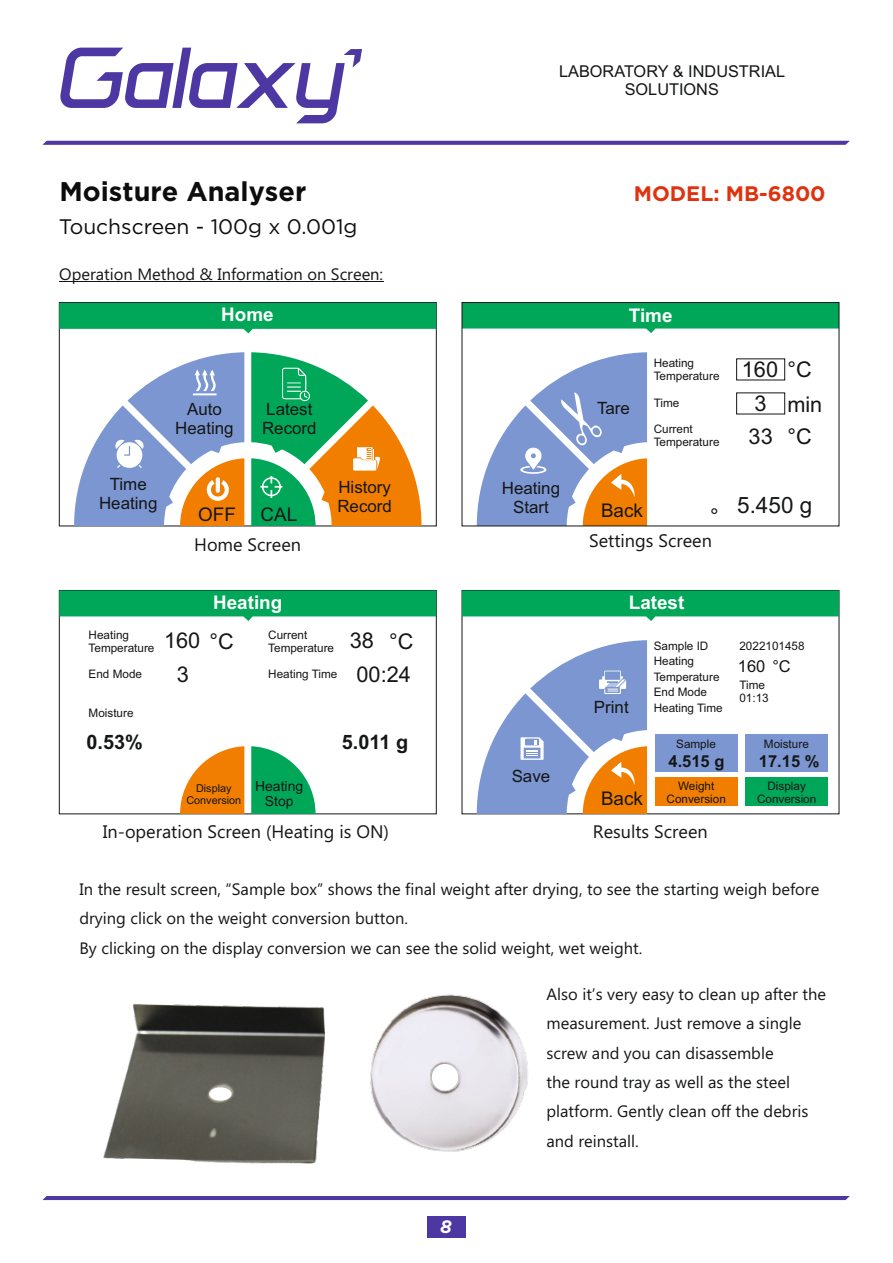
<style>
.page{position:relative;width:893px;height:1263px;background:#fff}
.page>*{position:absolute;margin:0;border:0;box-sizing:border-box;transform-origin:0 0}
.t1{font:700 27px "Gotham";color:#0c0d0c}
.t2{font:22.5px "Arial";color:#151616}
.t3{font:21.75px/35.1px "Arial";color:#151616}
.t4{font:21px "Gotham";color:#0c0d0c}
.t5{font:700 21px "Gotham";color:#e1320f}
.t6{font:700 19.8px "Arial";color:#151616}
.t7{font:700 18.9px "Arial";color:#fff}
.t8{font:18.9px "Arial";color:#151616}
.t9{font:18.15px "Ebrima";color:#151616}
.t10{font:italic 700 18px "Gotham";color:#fff}
.t11{font:16.95px/18.9px "Arial";color:#151616;text-align:center}
.t12{font:16.5px/29.2px "Ebrima";color:#151616}
.t13{font:700 16.5px "Arial";color:#151616}
.t14{font:16.5px "Arial";color:#151616}
.t15{font:16.35px/18.1px "Arial";color:#151616;text-align:center}
.t16{font:13.95px/15.6px "Arial";color:#151616;text-align:center}
.t17{font:11.7px/13px "Arial";color:#151616}
.t18{font:10.8px/12.1px "Arial";color:#151616;text-align:center}
</style>
<div class="page">
<svg style="left:60px;top:48px;width:302px;height:75px"></svg>
<svg style="left:42px;top:141px;width:808px;height:4px;background:#5641a7"></svg>
<hr style="left:42px;top:1196px;width:808px;height:4px;background:#4e38a3">
<svg style="left:59px;top:303px;width:377px;height:30px;background:#22b26f"></svg>
<svg style="left:74px;top:352px;width:170px;height:174px"></svg>
<svg style="left:251px;top:352px;width:171px;height:174px"></svg>
<svg style="left:464px;top:304px;width:373px;height:29px;background:#26b472"></svg>
<div style="left:736px;top:358px;width:49px;height:22px;border:1px solid #151616"></div>
<div style="left:736px;top:392px;width:49px;height:22px;border:1px solid #151616"></div>
<svg style="left:477px;top:352px;width:170px;height:172px"></svg>
<div style="left:462px;top:302px;width:377px;height:224px;border:1px solid #151616"></div>
<svg style="left:251px;top:746px;width:65px;height:68px"></svg>
<svg style="left:180px;top:746px;width:64px;height:68px"></svg>
<svg style="left:59px;top:590px;width:377px;height:31px;background:#25b16f"></svg>
<svg style="left:462px;top:590px;width:377px;height:31px;background:#25b16f"></svg>
<div style="left:655px;top:734px;width:83px;height:38px;background:#7b96d1"></div>
<div style="left:745px;top:734px;width:83px;height:38px;background:#7b96d1"></div>
<div style="left:655px;top:778px;width:83px;height:28px;background:#f27e00"></div>
<div style="left:745px;top:778px;width:83px;height:28px;background:#00a759"></div>
<svg style="left:477px;top:640px;width:170px;height:174px"></svg>
<hr style="left:59px;top:281px;width:324px;height:1px;background:#151616">
<img style="left:103px;top:1003px;width:222px;height:161px">
<img style="left:370px;top:994px;width:158px;height:158px">
<div style="left:432px;top:1064px;width:26px;height:26px;background:#fff;border-radius:50%"></div>
<div style="left:209px;top:1087px;width:23px;height:13px;background:#fff;border-radius:50%"></div>
<div style="left:427px;top:1216px;width:38px;height:22px;background:#4d37a2"></div>
<p class="t15" style="left:559px;top:64px;width:228px">LABORATORY &amp; INDUSTRIAL<br>SOLUTIONS</p>
<h1 class="t1" style="left:59px;top:181px;width:248px">Moisture Analyser</h1>
<p class="t5" style="left:634px;top:186px;width:193px">MODEL: MB-6800</p>
<p class="t4" style="left:59px;top:218px;width:300px">Touchscreen - 100g x 0.001g</p>
<p class="t12" style="left:59px;top:261px;width:325px">Operation Method &amp; Information on Screen:</p>
<p class="t7" style="left:221px;top:308px;width:54px">Home</p>
<p class="t11" style="left:99px;top:476px;width:60px">Time<br>Heating</p>
<p class="t11" style="left:175px;top:401px;width:60px">Auto<br>Heating</p>
<p class="t11" style="left:262px;top:401px;width:56px;text-align:left">Latest<br>Record</p>
<p class="t8" style="left:198px;top:507px;width:39px">OFF</p>
<p class="t8" style="left:260px;top:507px;width:38px">CAL</p>
<p class="t9" style="left:194px;top:537px;width:108px">Home Screen</p>
<p class="t11" style="left:337px;top:479px;width:56px;text-align:left">History<br>Record</p>
<p class="t17" style="left:89px;top:629px;width:67px">Heating<br>Temperature</p>
<p class="t17" style="left:89px;top:668px;width:55px">End Mode</p>
<p class="t17" style="left:89px;top:708px;width:46px">Moisture</p>
<p class="t6" style="left:87px;top:734px;width:58px">0.53%</p>
<p class="t7" style="left:213px;top:595px;width:71px">Heating</p>
<h3 class="t3" style="left:177px;top:626px;width:59px;line-height:34px;text-indent:-13px">160 °C<br>3</h3>
<p class="t17" style="left:268px;top:629px;width:67px">Current<br>Temperature</p>
<p class="t17" style="left:268px;top:668px;width:71px">Heating Time</p>
<h3 class="t3" style="left:350px;top:626px;width:65px;line-height:33.9px;text-align:center">38 °C<br>00:24</h3>
<p class="t18" style="left:186px;top:783px;width:56px">Display<br>Conversion</p>
<p class="t16" style="left:255px;top:779px;width:50px">Heating<br>Stop</p>
<p class="t6" style="left:342px;top:734px;width:68px">5.011 g</p>
<p class="t11" style="left:502px;top:480px;width:60px">Heating<br>Start</p>
<p class="t11" style="left:512px;top:768px;width:40px">Save</p>
<p class="t7" style="left:629px;top:308px;width:45px">Time</p>
<p class="t11" style="left:597px;top:400px;width:34px">Tare</p>
<p class="t17" style="left:654px;top:358px;width:67px">Heating<br>Temperature</p>
<p class="t17" style="left:654px;top:397px;width:27px">Time</p>
<p class="t17" style="left:654px;top:423px;width:67px">Current<br>Temperature</p>
<h3 class="t3" style="left:787px;top:354px;width:36px;text-indent:-46px">160 °C min</h3>
<h3 class="t3" style="left:787px;top:421px;width:26px">°C</h3>
<h3 class="t3" style="left:749px;top:389px;width:26px;line-height:32.7px">3<br>33</h3>
<p class="t8" style="left:601px;top:504px;width:43px">Back</p>
<h3 class="t3" style="left:710px;top:501px;width:10px">°</h3>
<h2 class="t2" style="left:737px;top:496px;width:77px">5.450 g</h2>
<p class="t9" style="left:589px;top:533px;width:124px">Settings Screen</p>
<p class="t7" style="left:629px;top:595px;width:57px">Latest</p>
<p class="t11" style="left:594px;top:699px;width:36px">Print</p>
<p class="t8" style="left:601px;top:791px;width:43px">Back</p>
<p class="t17" style="left:654px;top:639px;width:71px;line-height:15.6px">Sample ID<br>Heating<br>Temperature<br>End Mode<br>Heating Time</p>
<p class="t17" style="left:739px;top:640px;width:67px">2022101458</p>
<p class="t14" style="left:738px;top:660px;width:54px">160 °C</p>
<p class="t17" style="left:739px;top:679px;width:31px">Time<br>01:13</p>
<p class="t17" style="left:676px;top:739px;width:41px">Sample</p>
<p class="t17" style="left:764px;top:739px;width:46px">Moisture</p>
<p class="t17" style="left:667px;top:780px;width:61px;text-align:center">Weight<br>Conversion</p>
<p class="t17" style="left:757px;top:780px;width:61px;text-align:center">Display<br>Conversion</p>
<p class="t13" style="left:668px;top:755px;width:57px">4.515 g</p>
<p class="t13" style="left:759px;top:755px;width:62px">17.15 %</p>
<p class="t9" style="left:103px;top:825px;width:288px">In-operation Screen (Heating is ON)</p>
<p class="t9" style="left:593px;top:825px;width:116px">Results Screen</p>
<p class="t12" style="left:79px;top:876px;width:741px">In the result screen, “Sample box” shows the final weight after drying, to see the starting weigh before drying click on the weight conversion button.<br>By clicking on the display conversion we can see the solid weight, wet weight.</p>
<p class="t10" style="left:440px;top:1220px;width:13px">8</p>
<p class="t12" style="left:546px;top:981px;width:281px">Also it’s very easy to clean up after the measurement. Just remove a single screw and you can disassemble<br>the round tray as well as the steel platform. Gently clean off the debris and reinstall.</p>
</div>
